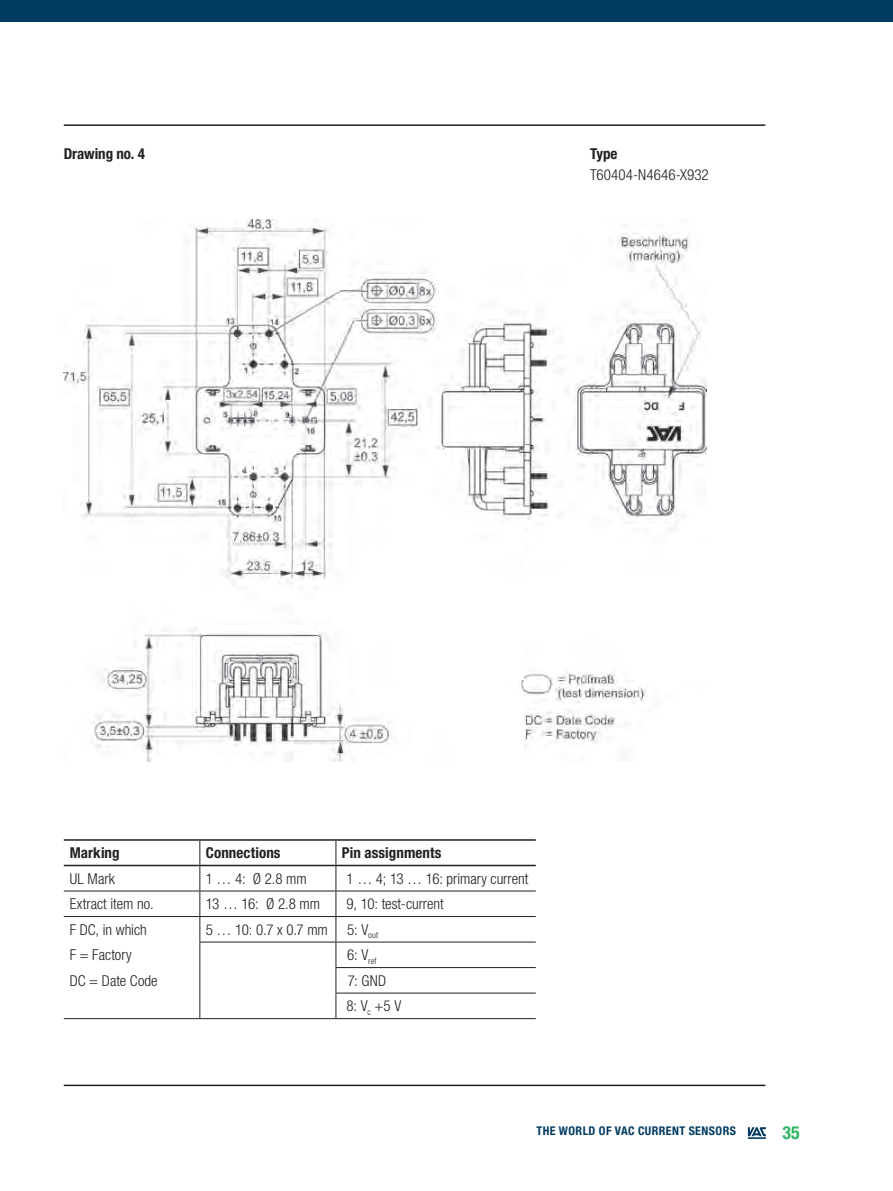
<style>
.page{position:relative;width:893px;height:1191px;background:#fff}
.page>*{position:absolute;margin:0;border:0;box-sizing:border-box;transform-origin:0 0}
.t1{font:700 condensed 18px "Helvetica Neue LT Pro";color:#2bb45f}
.t2{font:300 condensed 15px/25.5px "Helvetica Neue LT Pro";color:#231f20}
.t3{font:700 condensed 15px "Helvetica Neue LT Pro";letter-spacing:.005em;color:#231f20}
.t4{font:700 condensed 12px "Helvetica Neue LT Pro";letter-spacing:.035em;color:#003b62}
</style>
<div class="page">
<svg style="left:748px;top:1127px;width:18px;height:11px"></svg>
<hr style="left:64px;top:1084px;width:701px;height:2px;background:#231f20">
<div style="left:0;top:0;width:893px;height:21px;background:#003b62"></div>
<hr style="left:64px;top:124px;width:701px;height:2px;background:#231f20">
<hr style="left:64px;top:839px;width:136px;height:1px;background:#231f20">
<hr style="left:200px;top:839px;width:136px;height:1px;background:#231f20">
<hr style="left:336px;top:839px;width:200px;height:1px;background:#231f20">
<hr style="left:64px;top:864px;width:136px;height:2px;background:#231f20">
<hr style="left:200px;top:864px;width:136px;height:2px;background:#231f20">
<hr style="left:336px;top:864px;width:200px;height:2px;background:#231f20">
<hr style="left:64px;top:890px;width:136px;height:1px;background:#231f20">
<hr style="left:200px;top:890px;width:136px;height:1px;background:#231f20">
<hr style="left:336px;top:890px;width:200px;height:1px;background:#231f20">
<hr style="left:64px;top:1018px;width:136px;height:1px;background:#231f20">
<hr style="left:200px;top:1018px;width:136px;height:1px;background:#231f20">
<hr style="left:64px;top:916px;width:136px;height:1px;background:#231f20">
<hr style="left:336px;top:916px;width:200px;height:1px;background:#231f20">
<hr style="left:336px;top:941px;width:200px;height:1px;background:#231f20">
<hr style="left:336px;top:967px;width:200px;height:1px;background:#231f20">
<hr style="left:336px;top:992px;width:200px;height:1px;background:#231f20">
<hr style="left:336px;top:1018px;width:200px;height:1px;background:#231f20">
<hr style="left:200px;top:916px;width:136px;height:1px;background:#231f20">
<svg style="left:199px;top:840px;width:1px;height:178px"></svg>
<svg style="left:336px;top:840px;width:1px;height:178px"></svg>
<hr style="left:199px;top:941px;width:137px;height:1px;background:#231f20">
<img style="left:64px;top:219px;width:643px;height:542px">
<p class="t3" style="left:64px;top:144px;width:83px">Drawing no. 4</p>
<p class="t3" style="left:590px;top:144px;width:29px">Type</p>
<p class="t2" style="left:590px;top:162px;width:120px">T60404-N4646-X932</p>
<p class="t3" style="left:70px;top:843px;width:51px">Marking</p>
<p class="t3" style="left:206px;top:843px;width:76px">Connections</p>
<p class="t3" style="left:342px;top:843px;width:101px">Pin assignments</p>
<p class="t2" style="left:70px;top:865px;width:47px">UL Mark</p>
<p class="t2" style="left:206px;top:865px;width:102px">1 … 4: Ø 2.8 mm</p>
<p class="t2" style="left:347px;top:865px;width:183px">1 … 4; 13 … 16: primary current</p>
<p class="t2" style="left:70px;top:891px;width:85px">Extract item no.</p>
<p class="t2" style="left:206px;top:891px;width:116px">13 … 16: Ø 2.8 mm</p>
<p class="t2" style="left:347px;top:891px;width:99px">9, 10: test-current</p>
<p class="t2" style="left:70px;top:916px;width:79px">F DC, in which</p>
<p class="t2" style="left:206px;top:916px;width:124px">5 … 10: 0.7 x 0.7 mm</p>
<p class="t2" style="left:347px;top:916px;width:32px">5: V<sub>out</sub></p>
<p class="t2" style="left:70px;top:942px;width:63px">F = Factory</p>
<p class="t2" style="left:347px;top:942px;width:31px">6: V<sub>ref</sub></p>
<p class="t2" style="left:70px;top:967px;width:89px">DC = Date Code</p>
<p class="t2" style="left:347px;top:967px;width:56px">7: GND<br>8: V<sub>c</sub> +5 V</p>
<p class="t4" style="left:536px;top:1123px;width:201px">The world of VAC current sensors</p>
<p class="t1" style="left:782px;top:1121px;width:19px">35</p>
</div>
